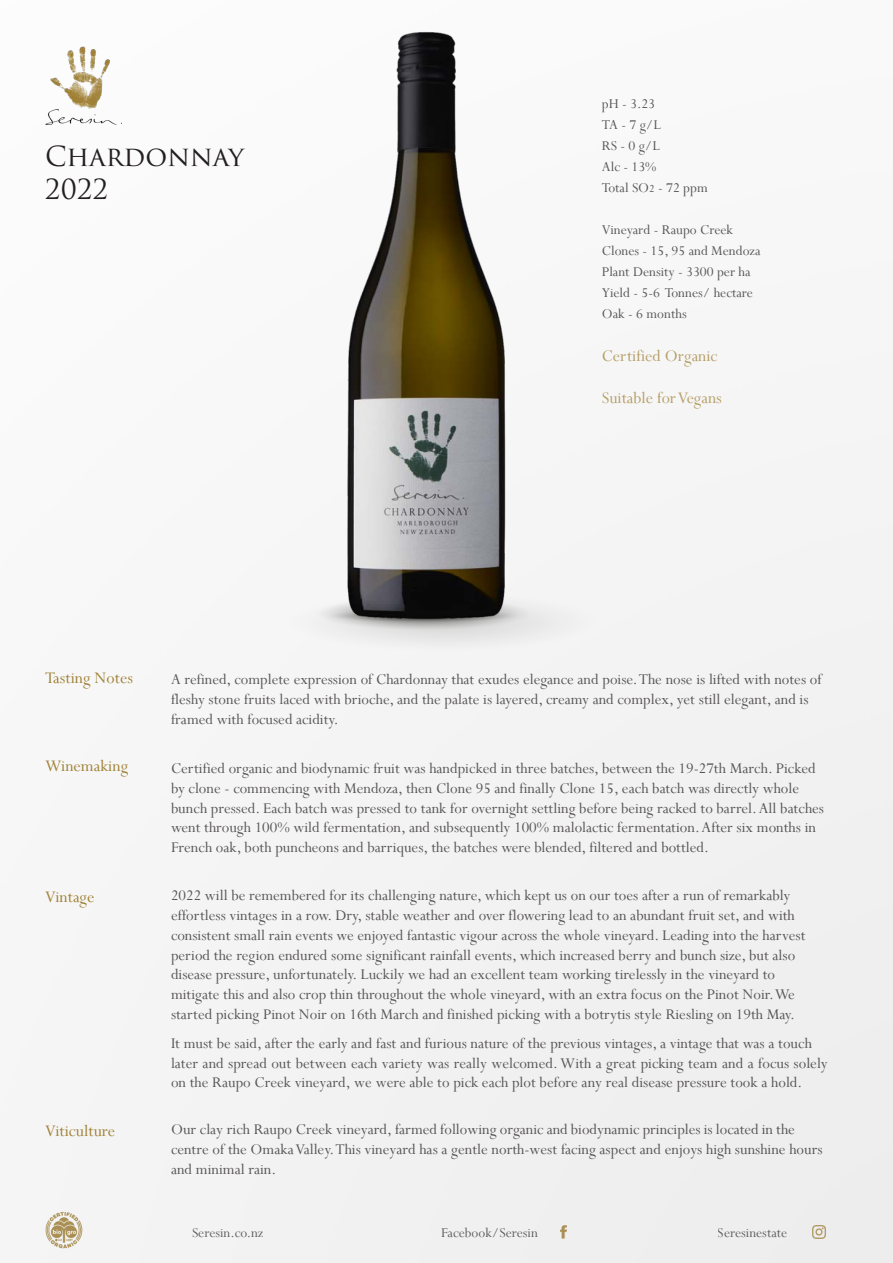
<style>
.page{position:relative;width:893px;height:1263px;background:#fff}
.page>*{position:absolute;margin:0;border:0;box-sizing:border-box;transform-origin:0 0}
.t1{font:27px "Trajan Pro 3";color:#231f20}
.BodyTitle{font:18px "Perpetua";color:#a08136}
.t2{font:16.5px/19.8px "Perpetua";color:#231f20}
.t3{font:15px/21px "Perpetua";color:#231f20}
.s1{font-size:12px}
</style>
<div class="page">
<div style="left:42px;top:432px;width:851px;height:831px;background:#f3f3f3"></div>
<img style="left:45px;top:46px;width:77px;height:79px">
<img style="left:43px;top:1209px;width:43px;height:44px">
<img style="left:812px;top:1225px;width:13px;height:14px">
<img style="left:560px;top:1225px;width:6px;height:14px">
<img style="left:287px;top:593px;width:311px;height:58px">
<img style="left:331px;top:31px;width:190px;height:602px">
<p class="t1" style="left:45px;top:138px;width:200px">CHARDONNAY</p>
<p class="t1" style="left:45px;top:170px;width:65px">2022</p>
<p class="t3" style="left:602px;top:93px;width:107px">pH - 3.23<br>TA - 7 g/L<br>RS - 0 g/L<br>Alc - 13%<br>Total SO<span class="s1">2</span> - 72 ppm</p>
<p class="t3" style="left:602px;top:219px;width:160px">Vineyard - Raupo Creek<br>Clones - 15, 95 and Mendoza<br>Plant Density - 3300 per ha<br>Yield - 5-6 Tonnes/ hectare<br>Oak - 6 months</p>
<p class="BodyTitle" style="left:602px;top:344px;width:117px">Certified Organic</p>
<p class="BodyTitle" style="left:602px;top:386px;width:122px">Suitable for Vegans</p>
<p class="BodyTitle" style="left:45px;top:666px;width:90px">Tasting Notes</p>
<p class="BodyTitle" style="left:45px;top:754px;width:85px">Winemaking</p>
<p class="BodyTitle" style="left:45px;top:885px;width:51px">Vintage</p>
<p class="BodyTitle" style="left:45px;top:1119px;width:72px">Viticulture</p>
<p class="t2" style="left:171px;top:669px;width:652px">A refined, complete expression of Chardonnay that exudes elegance and poise. The nose is lifted with notes of fleshy stone fruits laced with brioche, and the palate is layered, creamy and complex, yet still elegant, and is framed with focused acidity.</p>
<p class="t2" style="left:171px;top:758px;width:655px">Certified organic and biodynamic fruit was handpicked in three batches, between the 19-27th March. Picked by clone - commencing with Mendoza, then Clone 95 and finally Clone 15, each batch was directly whole bunch pressed. Each batch was pressed to tank for overnight settling before being racked to barrel. All batches went through 100% wild fermentation, and subsequently 100% malolactic fermentation. After six months in French oak, both puncheons and barriques, the batches were blended, filtered and bottled.</p>
<p class="t2" style="left:171px;top:885px;width:636px">2022 will be remembered for its challenging nature, which kept us on our toes after a run of remarkably effortless vintages in a row. Dry, stable weather and over flowering lead to an abundant fruit set, and with consistent small rain events we enjoyed fantastic vigour across the whole vineyard. Leading into the harvest period the region endured some significant rainfall events, which increased berry and bunch size, but also disease pressure, unfortunately. Luckily we had an excellent team working tirelessly in the vineyard to mitigate this and also crop thin throughout the whole vineyard, with an extra focus on the Pinot Noir. We started picking Pinot Noir on 16th March and finished picking with a botrytis style Riesling on 19th May.</p>
<p class="t2" style="left:171px;top:1033px;width:658px">It must be said, after the early and fast and furious nature of the previous vintages, a vintage that was a touch later and spread out between each variety was really welcomed. With a great picking team and a focus solely on the Raupo Creek vineyard, we were able to pick each plot before any real disease pressure took a hold.</p>
<p class="t2" style="left:171px;top:1119px;width:653px">Our clay rich Raupo Creek vineyard, farmed following organic and biodynamic principles is located in the centre of the Omaka Valley. This vineyard has a gentle north-west facing aspect and enjoys high sunshine hours and minimal rain.</p>
<p class="t3" style="left:192px;top:1222px;width:73px">Seresin.co.nz</p>
<p class="t3" style="left:441px;top:1222px;width:98px">Facebook/Seresin</p>
<p class="t3" style="left:718px;top:1222px;width:71px">Seresinestate</p>
</div>
